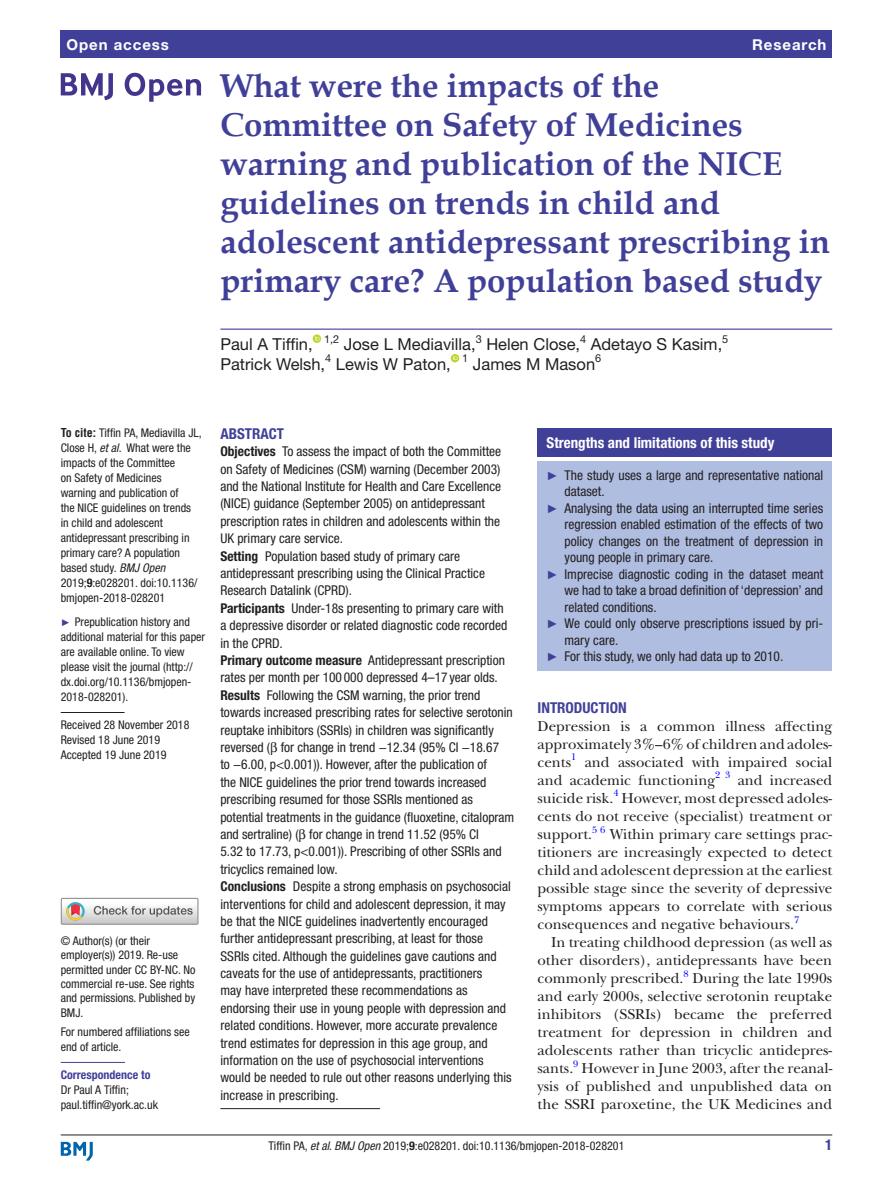
<style>
.page{position:relative;width:893px;height:1191px;background:#fff}
.page>*{position:absolute;margin:0;border:0;box-sizing:border-box;transform-origin:0 0}
.t1{font:700 33px/39px "Book Antiqua";color:#414099}
.t2{font:16.5px "Helvetica Neue LT Std";color:#231f20}
.t3{font:15px/18px "New Baskerville";color:#231f20;text-align:justify}
.t4{font:700 condensed 15px "Helvetica Neue LT Std";color:#fff}
.t5{font:700 condensed 15px "Helvetica Neue LT Std";color:#414099}
.t6{font:700 15px "Helvetica Neue LT Std";letter-spacing:.065em;color:#fff}
.t7{font:condensed 13.5px/17.4px "Helvetica Neue LT Std";color:#231f20}
.t8{font:condensed 12px/15px "Helvetica Neue LT Std";color:#231f20}
.t9{font:700 condensed 12px "Helvetica Neue LT Std";color:#414099}
.t10{font:10.95px "Helvetica Neue LT Std";color:#231f20}
.t11{font:9.9px "New Baskerville";color:#00f}
.s1{font-family:"Helvetica LT Std";font-weight:700}
.s2{font-style:italic}
.s3{font-weight:700}
.s4{font-family:"Arial";font-stretch:normal;font-size:9.75px;color:#414099}
.s5{font-family:"Arial";font-stretch:normal;font-size:12px;color:#414099}
</style>
<div class="page">
<hr style="left:61px;top:1134px;width:771px;height:1px;background:#231f20">
<svg style="left:61px;top:1141px;width:32px;height:19px"></svg>
<div style="left:61px;top:31px;width:771px;height:27px;background:#414099"></div>
<hr style="left:220px;top:328px;width:612px;height:2px;background:#414099">
<svg style="left:313px;top:334px;width:8px;height:9px"></svg>
<svg style="left:451px;top:354px;width:8px;height:8px"></svg>
<hr style="left:61px;top:712px;width:64px;height:1px;background:#231f20">
<hr style="left:61px;top:1062px;width:64px;height:1px;background:#414099">
<svg style="left:61px;top:73px;width:52px;height:27px"></svg>
<svg style="left:125px;top:73px;width:76px;height:29px"></svg>
<div style="left:61px;top:897px;width:138px;height:27px;border:1px solid #969090"></div>
<svg style="left:61px;top:898px;width:137px;height:26px"></svg>
<hr style="left:220px;top:1108px;width:160px;height:1px;background:#231f20">
<div style="left:538px;top:428px;width:294px;height:29px;background:#414099"></div>
<div style="left:538px;top:461px;width:294px;height:209px;background:#afbde1"></div>
<p class="t6" style="left:66px;top:35px;width:104px">Open access</p>
<p class="t6" style="left:752px;top:35px;width:76px">Research</p>
<h1 class="t1" style="left:220px;top:66px;width:611px">What were the impacts of the Committee on Safety of Medicines warning and publication of the NICE guidelines on trends in child and adolescent antidepressant prescribing in primary care? A population based study</h1>
<p class="t2" style="left:220px;top:335px;width:94px">Paul A Tiffin,</p>
<p class="t10" style="left:324px;top:332px;width:17px">1,2</p>
<p class="t2" style="left:344px;top:335px;width:133px">Jose L Mediavilla,</p>
<p class="t10" style="left:476px;top:332px;width:8px">3</p>
<p class="t2" style="left:486px;top:335px;width:95px">Helen Close,</p>
<p class="t10" style="left:580px;top:332px;width:8px">4</p>
<p class="t2" style="left:591px;top:335px;width:133px">Adetayo S Kasim,</p>
<p class="t10" style="left:722px;top:332px;width:8px">5</p>
<p class="t2" style="left:220px;top:354px;width:106px">Patrick Welsh,</p>
<p class="t10" style="left:325px;top:352px;width:8px">4</p>
<p class="t2" style="left:336px;top:354px;width:116px">Lewis W Paton,</p>
<p class="t10" style="left:462px;top:352px;width:8px">1</p>
<p class="t2" style="left:473px;top:354px;width:124px">James M Mason</p>
<p class="t10" style="left:595px;top:352px;width:8px">6</p>
<p class="t8" style="left:61px;top:425px;width:142px"><span class="s1">To cite:</span> Tiffin PA, Mediavilla JL,<br>Close H, <span class="s2">et al</span>. What were the impacts of the Committee<br>on Safety of Medicines<br>warning and publication of<br>the NICE guidelines on trends in child and adolescent antidepressant prescribing in primary care? A population based study. <span class="s2">BMJ Open<br></span>2019;<span class="s3">9</span>:e028201. doi:10.1136/ bmjopen-2018-028201</p>
<p class="t8" style="left:61px;top:614px;width:146px"><span class="s4">►</span> Prepublication history and additional material for this paper are available online. To view please visit the journal (http:// dx.doi.org/10.1136/bmjopen-<br>2018-028201).</p>
<p class="t8" style="left:61px;top:717px;width:130px">Received 28 November 2018<br>Revised 18 June 2019<br>Accepted 19 June 2019</p>
<p class="t8" style="left:61px;top:933px;width:136px;line-height:14.4px">© Author(s) (or their employer(s)) 2019. Re-use permitted under CC BY-NC. No commercial re-use. See rights and permissions. Published by<br>BMJ.</p>
<p class="t8" style="left:61px;top:1024px;width:130px">For numbered affiliations see end of article.</p>
<p class="t9" style="left:61px;top:1067px;width:91px">Correspondence to</p>
<p class="t8" style="left:61px;top:1082px;width:99px">Dr Paul A Tiffin; paul.tiffin@york.ac.uk</p>
<p class="t5" style="left:220px;top:424px;width:65px">Abstract</p>
<p class="t7" style="left:220px;top:443px;width:295px"><span class="s3">Objectives</span> To assess the impact of both the Committee on Safety of Medicines (CSM) warning (December 2003) and the National Institute for Health and Care Excellence (NICE) guidance (September 2005) on antidepressant prescription rates in children and adolescents within the UK primary care service.<br><span class="s3">Setting</span> Population based study of primary care antidepressant prescribing using the Clinical Practice Research Datalink (CPRD).<br><span class="s3">Participants</span> Under-18s presenting to primary care with<br>a depressive disorder or related diagnostic code recorded in the CPRD.<br><span class="s3">Primary outcome measure</span> Antidepressant prescription rates per month per 100 000 depressed 4–17 year olds.<br><span class="s3">Results</span> Following the CSM warning, the prior trend towards increased prescribing rates for selective serotonin reuptake inhibitors (SSRIs) in children was significantly reversed ( for change in trend −12.34 (95% CI −18.67<br>to −6.00, p&lt;0.001)). However, after the publication of<br>the NICE guidelines the prior trend towards increased prescribing resumed for those SSRIs mentioned as potential treatments in the guidance (fluoxetine, citalopram and sertraline) ( for change in trend 11.52 (95% CI<br>5.32 to 17.73, p&lt;0.001)). Prescribing of other SSRIs and tricyclics remained low.<br><span class="s3">Conclusions</span> Despite a strong emphasis on psychosocial interventions for child and adolescent depression, it may be that the NICE guidelines inadvertently encouraged further antidepressant prescribing, at least for those SSRIs cited. Although the guidelines gave cautions and caveats for the use of antidepressants, practitioners<br>may have interpreted these recommendations as endorsing their use in young people with depression and related conditions. However, more accurate prevalence trend estimates for depression in this age group, and information on the use of psychosocial interventions would be needed to rule out other reasons underlying this increase in prescribing.</p>
<p class="t4" style="left:547px;top:433px;width:229px">Strengths and limitations of this study</p>
<p class="t7" style="left:547px;top:466px;width:278px"><span class="s5">►</span> The study uses a large and representative national</p>
<p class="t7" style="left:565px;top:482px;width:42px">dataset.</p>
<p class="t7" style="left:547px;top:499px;width:278px"><span class="s5">►</span> Analysing the data using an interrupted time series</p>
<p class="t7" style="left:565px;top:515px;width:260px">regression enabled estimation of the effects of two</p>
<p class="t7" style="left:565px;top:532px;width:260px">policy changes on the treatment of depression in</p>
<p class="t7" style="left:565px;top:548px;width:150px">young people in primary care.</p>
<p class="t7" style="left:547px;top:565px;width:278px"><span class="s5">►</span> Imprecise diagnostic coding in the dataset meant</p>
<p class="t7" style="left:565px;top:581px;width:260px">we had to take a broad definition of ‘depression’ and</p>
<p class="t7" style="left:565px;top:598px;width:94px">related conditions.</p>
<p class="t7" style="left:547px;top:614px;width:278px"><span class="s5">►</span> We could only observe prescriptions issued by pri-</p>
<p class="t7" style="left:565px;top:631px;width:55px">mary care.</p>
<p class="t7" style="left:547px;top:647px;width:238px"><span class="s5">►</span> For this study, we only had data up to 2010.</p>
<p class="t5" style="left:538px;top:699px;width:91px">Introduction</p>
<p class="t3" style="left:538px;top:717px;width:296px">Depression is a common illness affecting approximately 3%–6% of children and adoles&shy;cents</p>
<p class="t11" style="left:571px;top:751px;width:7px">1</p>
<p class="t3" style="left:538px;top:753px;width:296px;text-indent:47px">and associated with impaired social and academic functioning</p>
<p class="t11" style="left:715px;top:769px;width:17px">2 3</p>
<p class="t3" style="left:738px;top:771px;width:96px">and increased</p>
<p class="t3" style="left:538px;top:789px;width:77px">suicide risk.</p>
<p class="t11" style="left:613px;top:787px;width:7px">4</p>
<p class="t3" style="left:538px;top:789px;width:296px;text-indent:84px">However, most depressed adoles&shy;cents do not receive (specialist) treatment or support.</p>
<p class="t11" style="left:592px;top:823px;width:15px">5 6</p>
<p class="t3" style="left:538px;top:825px;width:296px;text-indent:72px">Within primary care settings prac&shy;titioners are increasingly expected to detect child and adolescent depression at the earliest possible stage since the severity of depressive symptoms appears to correlate with serious consequences and negative behaviours.</p>
<p class="t11" style="left:794px;top:913px;width:7px">7</p>
<p class="t3" style="left:538px;top:933px;width:296px;text-indent:14px">In treating childhood depression (as well as other disorders), antidepressants have been commonly prescribed.</p>
<p class="t11" style="left:683px;top:967px;width:7px">8</p>
<p class="t3" style="left:538px;top:969px;width:296px;text-indent:155px">During the late 1990s and early 2000s, selective serotonin reuptake inhibitors (SSRIs) became the preferred treatment for depression in children and adolescents rather than tricyclic antidepres&shy;sants.<sup>9</sup> However in June 2003, after the reanal&shy;ysis of published and unpublished data on the SSRI paroxetine, the UK Medicines and</p>
<p class="t8" style="left:269px;top:1137px;width:357px">Tiffin PA, <span class="s2">et al</span>. <span class="s2">BMJ Open</span> 2019;<span class="s3">9</span>:e028201. doi:10.1136/bmjopen-2018-028201</p>
<p class="t5" style="left:825px;top:1135px;width:9px">1</p>
</div>
